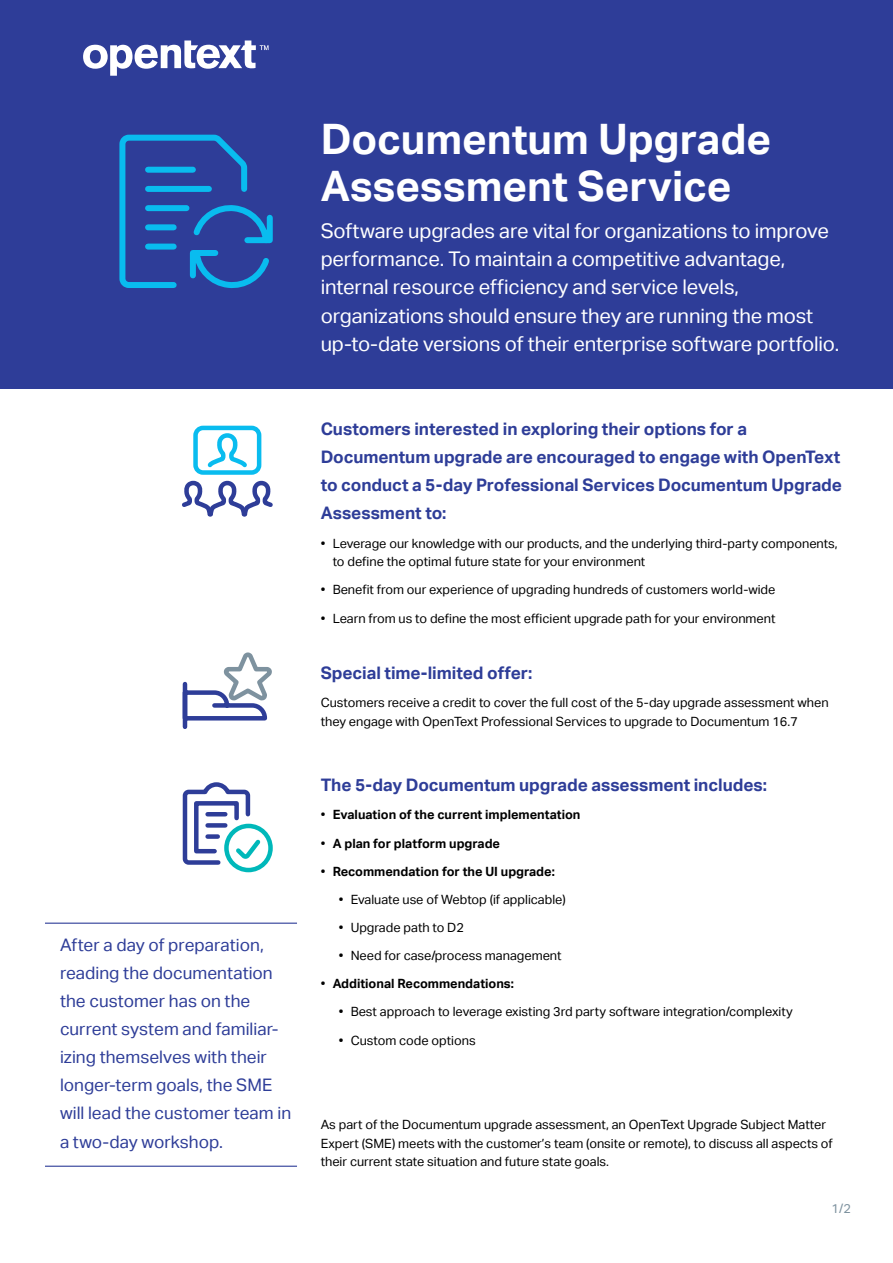
<style>
.page{position:relative;width:893px;height:1263px;background:#fff}
.page>*{position:absolute;margin:0;border:0;box-sizing:border-box;transform-origin:0 0}
.t1{font:700 42px/46.8px "Aktiv Grotesk";color:#fff}
.t2{font:20.25px/28.2px "Aktiv Grotesk";letter-spacing:-.005em;color:#fff}
.t3{font:700 17.25px/28px "Aktiv Grotesk";letter-spacing:-.005em;color:#2e3d98}
.t4{font:17.25px/28px "Aktiv Grotesk";color:#2e3d98}
.t5{font:12.75px/18.8px "Aktiv Grotesk";color:#000}
.t6{font:700 12.75px "Aktiv Grotesk";color:#000}
.t7{font:12.75px "Aktiv Grotesk";color:#7e929f}
.s1{font-weight:400}
</style>
<div class="page">
<div style="left:0;top:0;width:893px;height:388px;background:#2e3d98"></div>
<svg style="left:83px;top:41px;width:186px;height:35px"></svg>
<svg style="left:119px;top:134px;width:154px;height:154px"></svg>
<div style="left:193px;top:426px;width:68px;height:49px;border:4px solid #09bcef;border-radius:7px"></div>
<svg style="left:182px;top:429px;width:91px;height:88px"></svg>
<svg style="left:182px;top:652px;width:90px;height:77px"></svg>
<div style="left:224px;top:824px;width:49px;height:48px;border:4px solid #00b8ba;border-radius:50%"></div>
<svg style="left:182px;top:782px;width:82px;height:85px"></svg>
<hr style="left:45px;top:923px;width:252px;height:1px;background:#2e3d98">
<hr style="left:45px;top:1166px;width:252px;height:1px;background:#2e3d98">
<h3 class="t4" style="left:60px;top:931px;width:233px">After a day of preparation, reading the documentation the customer has on the current system and familiar&shy;izing themselves with their longer-term goals, the SME will lead the customer team in a two-day workshop.</h3>
<h1 class="t1" style="left:321px;top:116px;width:452px">Documentum Upgrade<br>Assessment Service</h1>
<p class="t2" style="left:321px;top:217px;width:520px">Software upgrades are vital for organizations to improve performance. To maintain a competitive advantage, internal resource efficiency and service levels, organizations should ensure they are running the most up-to-date versions of their enterprise software portfolio.</p>
<h3 class="t3" style="left:321px;top:415px;width:523px">Customers interested in exploring their options for a Documentum upgrade are encouraged to engage with OpenText to conduct a 5-day Professional Services Documentum Upgrade Assessment to:</h3>
<p class="t5" style="left:333px;top:534px;width:507px;text-indent:-12px">• Leverage our knowledge with our products, and the underlying third-party components, to define the optimal future state for your environment</p>
<p class="t5" style="left:321px;top:581px;width:456px">• Benefit from our experience of upgrading hundreds of customers world-wide</p>
<p class="t5" style="left:321px;top:609px;width:456px">• Learn from us to define the most efficient upgrade path for your environment</p>
<h3 class="t3" style="left:321px;top:659px;width:213px">Special time-limited offer:</h3>
<p class="t5" style="left:321px;top:693px;width:509px">Customers receive a credit to cover the full cost of the 5-day upgrade assessment when they engage with OpenText Professional Services to upgrade to Documentum 16.7</p>
<h3 class="t3" style="left:321px;top:771px;width:448px">The 5-day Documentum upgrade assessment includes:</h3>
<p class="t6" style="left:321px;top:808px;width:261px"><span class="s1">•</span> Evaluation of the current implementation</p>
<p class="t6" style="left:321px;top:836px;width:181px"><span class="s1">•</span> A plan for platform upgrade</p>
<p class="t6" style="left:321px;top:864px;width:236px"><span class="s1">•</span> Recommendation for the UI upgrade:</p>
<p class="t5" style="left:339px;top:890px;width:229px">• Evaluate use of Webtop (if applicable)</p>
<p class="t5" style="left:339px;top:918px;width:127px">• Upgrade path to D2</p>
<p class="t5" style="left:339px;top:946px;width:224px">• Need for case/process management</p>
<p class="t6" style="left:321px;top:976px;width:195px"><span class="s1">•</span> Additional Recommendations:</p>
<p class="t5" style="left:339px;top:1002px;width:456px">• Best approach to leverage existing 3rd party software integration/complexity</p>
<p class="t5" style="left:339px;top:1031px;width:139px">• Custom code options</p>
<p class="t5" style="left:321px;top:1115px;width:514px">As part of the Documentum upgrade assessment, an OpenText Upgrade Subject Matter<br>Expert (SME) meets with the customer’s team (onsite or remote), to discuss all aspects of their current state situation and future state goals.</p>
<p class="t7" style="left:832px;top:1201px;width:21px">1/2</p>
</div>
